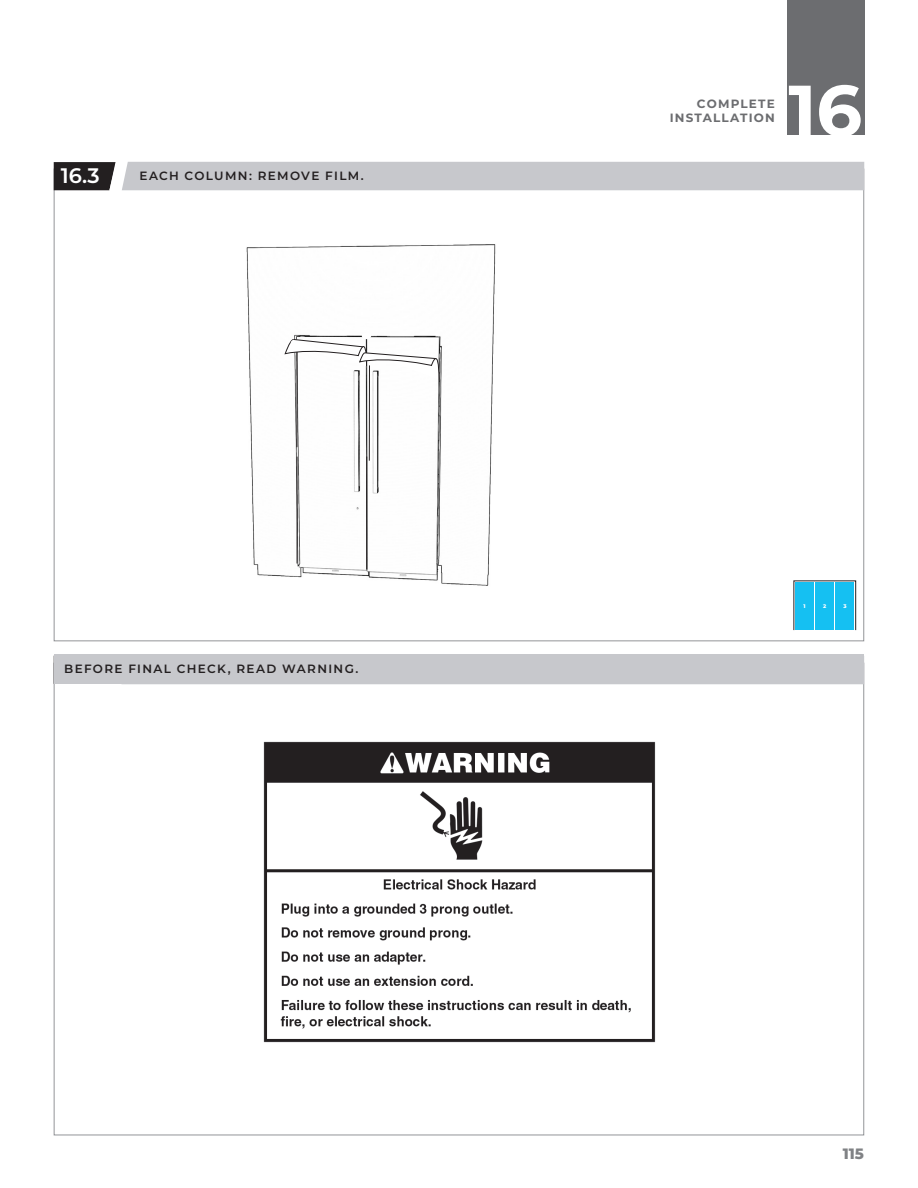
<style>
.page{position:relative;width:918px;height:1188px;background:#fff}
.page>*{position:absolute;margin:0;border:0;box-sizing:border-box;transform-origin:0 0}
.t1{font:700 72px "Montserrat";color:#fff}
.t2{font:600 21px "Montserrat";color:#fff}
.t3{font:800 15px "Montserrat";color:#808285}
.Image_Caption_Black{font:600 12px "Montserrat";letter-spacing:.115em;color:#231f20}
.t4{font:700 12px/14.4px "Montserrat";letter-spacing:.1em;color:#6c6d70;text-align:right}
.Note{font:800 5.25px "Montserrat";color:#fff}
</style>
<div class="page">
<div style="left:787px;top:0;width:78px;height:135px;background:#6c6d70"></div>
<svg style="left:54px;top:161px;width:810px;height:29px;background:#bdbec1"></svg>
<svg style="left:793px;top:580px;width:63px;height:51px;background:#2dbee9"></svg>
<div style="left:54px;top:654px;width:810px;height:30px;background:#c7c8cc"></div>
<img style="left:263px;top:741px;width:393px;height:302px">
<img style="left:246px;top:244px;width:250px;height:342px">
<hr style="left:297px;top:457px;width:1px;height:107px;background:#231f20">
<hr style="left:366px;top:457px;width:1px;height:112px;background:#231f20">
<hr style="left:297px;top:352px;width:1px;height:95px;background:#231f20">
<svg style="left:285px;top:329px;width:154px;height:51px"></svg>
<hr style="left:369px;top:365px;width:1px;height:96px;background:#231f20">
<p class="t2" style="left:61px;top:161px;width:40px">16.3</p>
<p class="Image_Caption_Black" style="left:139px;top:167px;width:226px">EACH COLUMN: REMOVE FILM.</p>
<p class="Image_Caption_Black" style="left:64px;top:660px;width:296px">BEFORE FINAL CHECK, READ WARNING.</p>
<p class="t4" style="left:670px;top:96px;width:107px">COMPLETE<br>INSTALLATION</p>
<h1 class="t1" style="left:788px;top:59px;width:75px">16</h1>
<p class="Note" style="left:804px;top:602px;width:4px">1</p>
<p class="Note" style="left:823px;top:602px;width:5px">2</p>
<p class="Note" style="left:843px;top:602px;width:5px">3</p>
<p class="t3" style="left:843px;top:1143px;width:23px">115</p>
</div>
